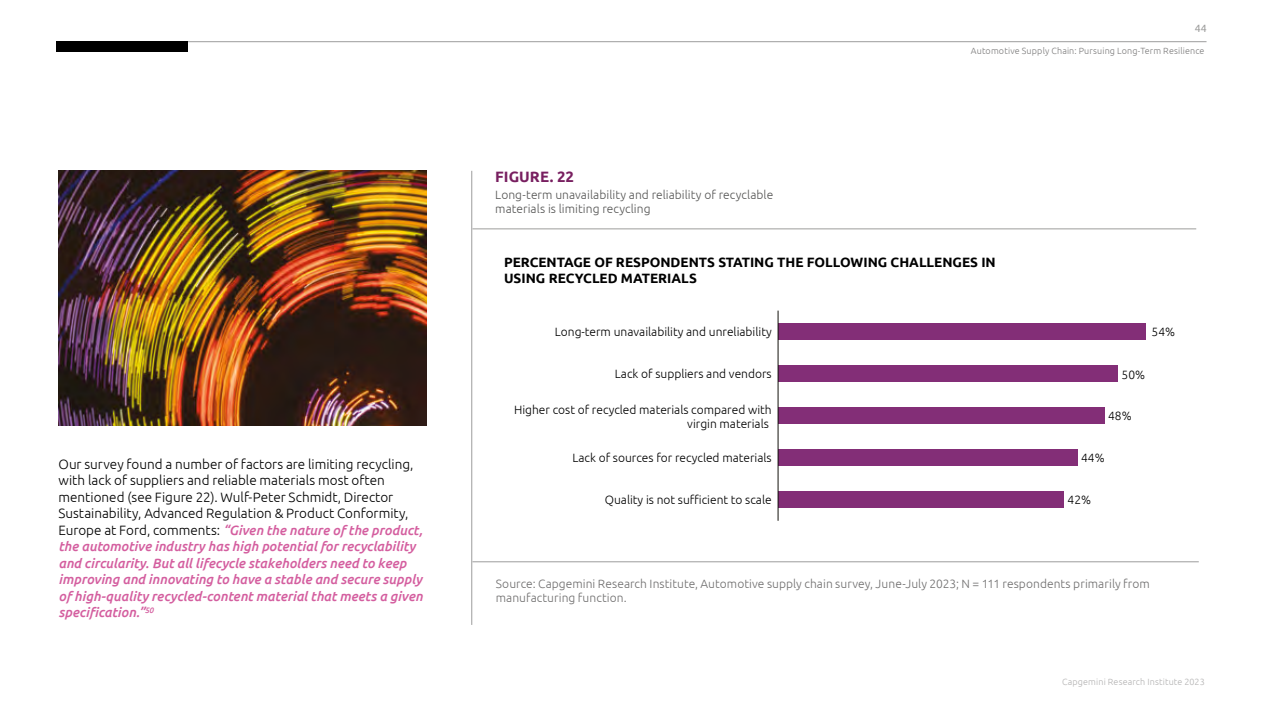
<style>
.page{position:relative;width:1263px;height:711px;background:#fff}
.page>*{position:absolute;margin:0;border:0;box-sizing:border-box;transform-origin:0 0}
.t1{font:700 15px "Ubuntu";color:#781f60}
.t2{font:italic 500 13.5px/16.5px "Ubuntu";color:#d45e9f}
.t3{font:700 13.5px/16.2px "Ubuntu";color:#000}
.t4{font:300 12px/14.4px "Ubuntu";color:#000;text-align:right}
.t5{font:300 12px/14.4px "Ubuntu";letter-spacing:.005em;color:#706f6f}
.t6{font:300 12px/13.5px "Ubuntu";letter-spacing:.005em;color:#575756}
.t7{font:10.5px "Ubuntu";color:#9d9d9c}
.t8{font:300 9px "Ubuntu";letter-spacing:.015em;color:#7c7b7b}
.t9{font:300 9px "Ubuntu";letter-spacing:.015em;color:#b3b2b2}
.s1{font-weight:300;font-style:normal;color:#000}
</style>
<div class="page">
<hr style="left:471px;top:171px;width:1px;height:453px;background:#9d9d9c">
<hr style="left:472px;top:228px;width:724px;height:1px;background:#9d9d9c">
<hr style="left:472px;top:561px;width:727px;height:1px;background:#9d9d9c">
<div style="left:778px;top:323px;width:367px;height:16px;background:#832e77"></div>
<div style="left:778px;top:365px;width:340px;height:16px;background:#832e77"></div>
<div style="left:778px;top:407px;width:326px;height:16px;background:#832e77"></div>
<div style="left:778px;top:449px;width:299px;height:16px;background:#832e77"></div>
<div style="left:778px;top:491px;width:285px;height:16px;background:#832e77"></div>
<hr style="left:778px;top:310px;width:1px;height:210px;background:#12110b">
<img style="left:58px;top:170px;width:368px;height:255px">
<hr style="left:57px;top:41px;width:1149px;height:1px;background:#9d9d9c">
<div style="left:56px;top:41px;width:131px;height:11px;background:#000"></div>
<p class="t2" style="left:58px;top:455px;width:366px"><span class="s1">Our survey found a number of factors are limiting recycling, with lack of suppliers and reliable materials most often mentioned (see Figure 22). Wulf-Peter Schmidt, Director Sustainability, Advanced Regulation &amp; Product Conformity, Europe at Ford, comments:</span> “Given the nature of the product, the automotive industry has high potential for recyclability and circularity. But all lifecycle stakeholders need to keep improving and innovating to have a stable and secure supply of high-quality recycled-content material that meets a given specification.”<sup>50</sup></p>
<p class="t7" style="left:1195px;top:21px;width:14px">44</p>
<p class="t1" style="left:495px;top:167px;width:80px">FIGURE. 22</p>
<p class="t6" style="left:495px;top:188px;width:279px">Long-term unavailability and reliability of recyclable materials is limiting recycling</p>
<p class="t8" style="left:971px;top:45px;width:235px">Automotive Supply Chain: Pursuing Long-Term Resilience</p>
<p class="t3" style="left:504px;top:253px;width:493px">PERCENTAGE OF RESPONDENTS STATING THE FOLLOWING CHALLENGES IN<br>USING RECYCLED MATERIALS</p>
<p class="t4" style="left:555px;top:324px;width:218px">Long-term unavailability and unreliability</p>
<p class="t4" style="left:1152px;top:323px;width:25px">54%</p>
<p class="t4" style="left:615px;top:366px;width:158px">Lack of suppliers and vendors</p>
<p class="t4" style="left:514px;top:402px;width:259px">Higher cost of recycled materials compared with virgin materials</p>
<p class="t4" style="left:1122px;top:367px;width:25px">50%</p>
<p class="t4" style="left:1108px;top:407px;width:25px">48%</p>
<p class="t4" style="left:572px;top:450px;width:201px">Lack of sources for recycled materials</p>
<p class="t4" style="left:1081px;top:449px;width:25px">44%</p>
<p class="t4" style="left:605px;top:492px;width:168px">Quality is not sufficient to scale</p>
<p class="t4" style="left:1068px;top:491px;width:25px">42%</p>
<p class="t5" style="left:496px;top:575px;width:655px">Source: Capgemini Research Institute, Automotive supply chain survey, June-July 2023; N = 111 respondents primarily from manufacturing function.</p>
<p class="t9" style="left:1062px;top:676px;width:144px">Capgemini Research Institute 2023</p>
</div>
